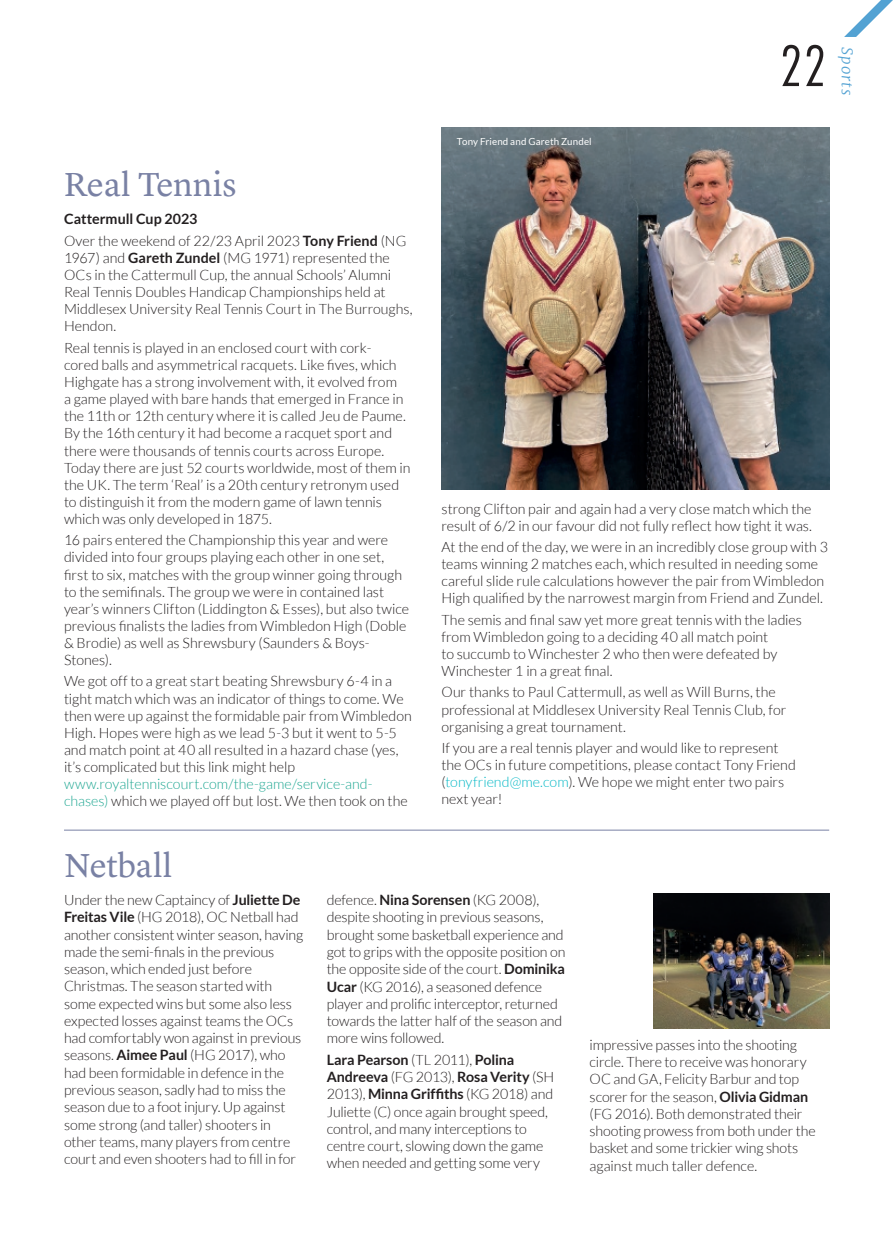
<style>
.page{position:relative;width:893px;height:1234px;background:#fff}
.page>*{position:absolute;margin:0;border:0;box-sizing:border-box;transform-origin:0 0}
.t1{font:300 condensed 54px "Futura Std";color:#231f20}
.t2{font:34.5px "Lyon Text";letter-spacing:-.015em;color:#7981a4}
.t3{font:italic 300 15px "Merriweather";letter-spacing:.075em;color:#53a2d3}
.t4{font:300 14.25px/17.1px "Lato";letter-spacing:-.005em;color:#231f20}
.t5{font:300 14.25px/17.1px "Lato";color:#1da691}
.t6{font:9.75px "Lato";letter-spacing:.01em;color:#fff}
.s1{font-weight:700}
.s2{color:#231f20}
.s3{color:#00b7c5}
</style>
<div class="page">
<svg style="left:844px;top:0;width:49px;height:37px"></svg>
<img style="left:441px;top:128px;width:388px;height:361px">
<hr style="left:64px;top:829px;width:765px;height:1px;background:#7981a4">
<img style="left:654px;top:893px;width:175px;height:134px">
<h1 class="t1" style="left:780px;top:34px;width:48px">22</h1>
<p class="t3" style="left:858px;top:47px;width:50px;rotate:90deg">Sports</p>
<h2 class="t2" style="left:64px;top:158px;width:174px">Real Tennis</h2>
<p class="t4" style="left:64px;top:208px;width:344px;line-height:21.5px"><span class="s1">Cattermull Cup 2023<br></span>Over the weekend of 22/23 April 2023 <span class="s1">Tony Friend</span> (NG</p>
<p class="t4" style="left:64px;top:249px;width:350px">1967) and <span class="s1">Gareth Zundel</span> (MG 1971) represented the OCs in the Cattermull Cup, the annual Schools’ Alumni Real Tennis Doubles Handicap Championships held at Middlesex University Real Tennis Court in The Burroughs, Hendon.</p>
<p class="t4" style="left:64px;top:339px;width:348px">Real tennis is played in an enclosed court with cork-<br>cored balls and asymmetrical racquets. Like fives, which Highgate has a strong involvement with, it evolved from<br>a game played with bare hands that emerged in France in the 11th or 12th century where it is called Jeu de Paume.<br>By the 16th century it had become a racquet sport and there were thousands of tennis courts across Europe.<br>Today there are just 52 courts worldwide, most of them in the UK. The term ‘Real’ is a 20th century retronym used to distinguish it from the modern game of lawn tennis which was only developed in 1875.</p>
<p class="t4" style="left:64px;top:531px;width:347px">16 pairs entered the Championship this year and were divided into four groups playing each other in one set, first to six, matches with the group winner going through to the semifinals. The group we were in contained last year’s winners Clifton (Liddington &amp; Esses), but also twice previous finalists the ladies from Wimbledon High (Doble &amp; Brodie) as well as Shrewsbury (Saunders &amp; Boys-Stones).</p>
<p class="t4" style="left:64px;top:672px;width:349px">We got off to a great start beating Shrewsbury 6-4 in a tight match which was an indicator of things to come. We then were up against the formidable pair from Wimbledon High. Hopes were high as we lead 5-3 but it went to 5-5 and match point at 40 all resulted in a hazard chase (yes, it’s complicated but this link might help</p>
<p class="t5" style="left:64px;top:775px;width:345px">www.royaltenniscourt.com/the-game/service-and&shy;chases) <span class="s2">which we played off but lost. We then took on the</span></p>
<p class="t6" style="left:457px;top:136px;width:136px">Tony Friend and Gareth Zundel</p>
<p class="t4" style="left:441px;top:500px;width:372px">strong Clifton pair and again had a very close match which the result of 6/2 in our favour did not fully reflect how tight it was.</p>
<p class="t4" style="left:441px;top:538px;width:388px">At the end of the day, we were in an incredibly close group with 3 teams winning 2 matches each, which resulted in needing some careful slide rule calculations however the pair from Wimbledon High qualified by the narrowest margin from Friend and Zundel.</p>
<p class="t4" style="left:441px;top:611px;width:362px">The semis and final saw yet more great tennis with the ladies from Wimbledon going to a deciding 40 all match point<br>to succumb to Winchester 2 who then were defeated by Winchester 1 in a great final.</p>
<p class="t4" style="left:441px;top:683px;width:347px">Our thanks to Paul Cattermull, as well as Will Burns, the professional at Middlesex University Real Tennis Club, for organising a great tournament.</p>
<p class="t4" style="left:441px;top:739px;width:356px">If you are a real tennis player and would like to represent the OCs in future competitions, please contact Tony Friend (<span class="s3">tonyfriend@me.com</span>). We hope we might enter two pairs next year!</p>
<h2 class="t2" style="left:64px;top:839px;width:110px">Netball</h2>
<p class="t4" style="left:64px;top:891px;width:241px">Under the new Captaincy of <span class="s1">Juliette De Freitas Vile</span> (HG 2018), OC Netball had another consistent winter season, having made the semi-finals in the previous season, which ended just before Christmas. The season started with some expected wins but some also less expected losses against teams the OCs had comfortably won against in previous seasons. <span class="s1">Aimee Paul</span> (HG 2017), who had been formidable in defence in the previous season, sadly had to miss the season due to a foot injury. Up against some strong (and taller) shooters in other teams, many players from centre court and even shooters had to fill in for</p>
<p class="t4" style="left:327px;top:891px;width:240px">defence. <span class="s1">Nina Sorensen</span> (KG 2008), despite shooting in previous seasons, brought some basketball experience and got to grips with the opposite position on the opposite side of the court. <span class="s1">Dominika Ucar</span> (KG 2016), a seasoned defence player and prolific interceptor, returned towards the latter half of the season and more wins followed.</p>
<p class="t4" style="left:327px;top:1050px;width:229px"><span class="s1">Lara Pearson</span> (TL 2011), <span class="s1">Polina Andreeva</span> (FG 2013), <span class="s1">Rosa Verity</span> (SH 2013), <span class="s1">Minna Griffiths</span> (KG 2018) and Juliette (C) once again brought speed, control, and many interceptions to centre court, slowing down the game when needed and getting some very</p>
<p class="t4" style="left:590px;top:1035px;width:228px">impressive passes into the shooting circle. There to receive was honorary OC and GA, Felicity Barbur and top scorer for the season, <span class="s1">Olivia Gidman </span>(FG 2016). Both demonstrated their shooting prowess from both under the basket and some trickier wing shots against much taller defence.</p>
</div>
